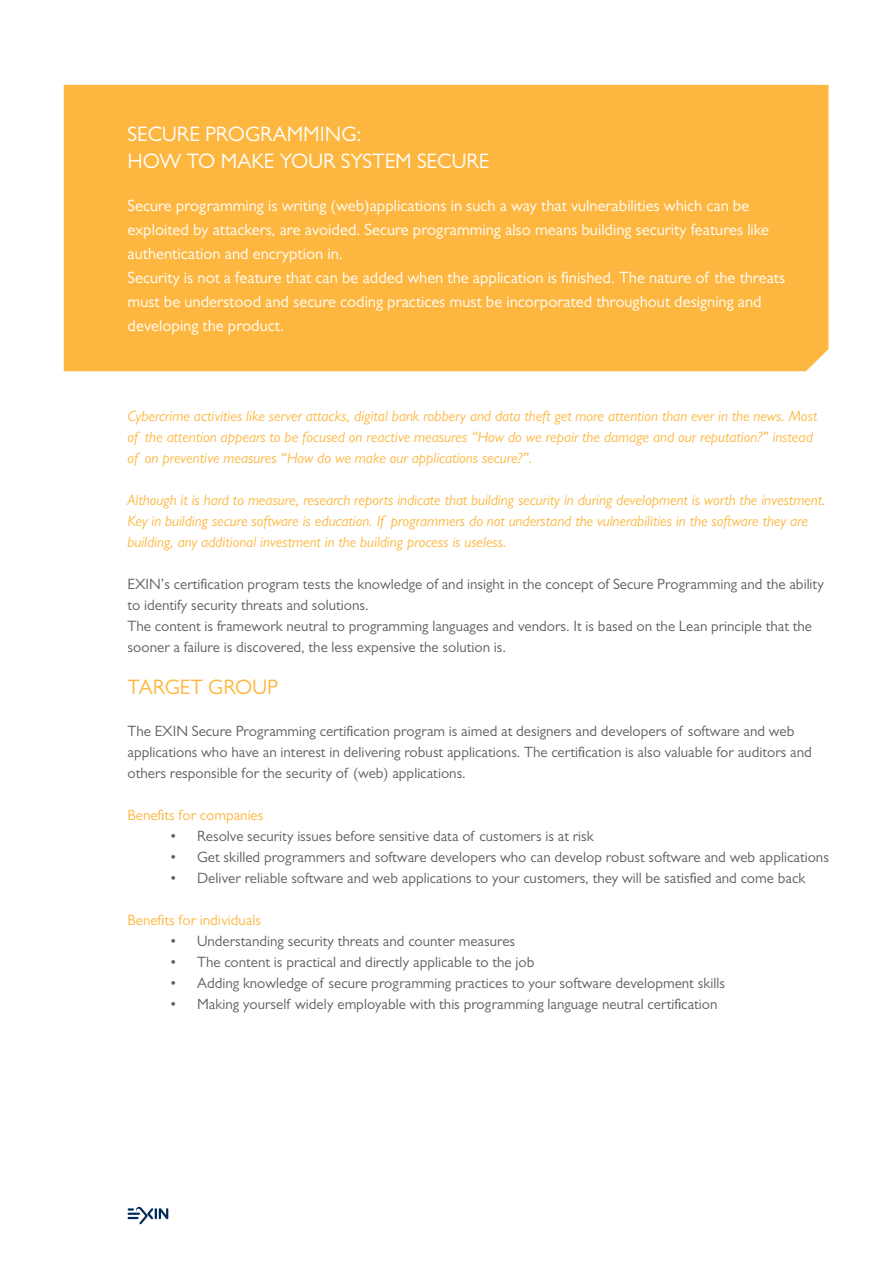
<style>
.page{position:relative;width:893px;height:1263px;background:#fff}
.page>*{position:absolute;margin:0;border:0;box-sizing:border-box;transform-origin:0 0}
.t1{font:21px/27px "Gill Sans MT Pro";color:#fff}
.t2{font:21px "Gill Sans MT Pro";color:#fdb740}
.t3{font:16.5px/24px "Gill Sans MT Pro";color:#fff}
.t4{font:15px/21px "Gill Sans MT Pro";color:#5f6060}
.t5{font:italic 15px/21px "Gill Sans MT Pro";color:#fdb740}
.t6{font:15px "Gill Sans MT Pro";color:#fdb740}
</style>
<div class="page">
<svg style="left:128px;top:1207px;width:40px;height:17px"></svg>
<div style="left:64px;top:85px;width:764px;height:286px;background:#fdb740"></div>
<h1 class="t1" style="left:128px;top:120px;width:363px">SECURE PROGRAMMING:<br>HOW TO MAKE YOUR SYSTEM SECURE</h1>
<p class="t3" style="left:128px;top:193px;width:659px">Secure programming is writing (web)applications in such a way that vulnerabilities which can be exploited by attackers, are avoided. Secure programming also means building security features like authentication and encryption in.<br>Security is not a feature that can be added when the application is finished. The nature of the threats must be understood and secure coding practices must be incorporated throughout designing and developing the product.</p>
<p class="t5" style="left:128px;top:405px;width:691px">Cybercrime activities like server attacks, digital bank robbery and data theft get more attention than ever in the news. Most of the attention appears to be focused on reactive measures “How do we repair the damage and our reputation?” instead of on preventive measures “How do we make our applications secure?”.</p>
<p class="t5" style="left:128px;top:489px;width:700px">Although it is hard to measure, research reports indicate that building security in during development is worth the investment.<br>Key in building secure software is education. If programmers do not understand the vulnerabilities in the software they are building, any additional investment in the building process is useless.</p>
<p class="t4" style="left:128px;top:573px;width:698px">EXIN’s certification program tests the knowledge of and insight in the concept of Secure Programming and the ability to identify security threats and solutions.<br>The content is framework neutral to programming languages and vendors. It is based on the Lean principle that the sooner a failure is discovered, the less expensive the solution is.</p>
<h1 class="t2" style="left:128px;top:674px;width:152px">TARGET GROUP</h1>
<p class="t4" style="left:128px;top:720px;width:686px">The EXIN Secure Programming certification program is aimed at designers and developers of software and web applications who have an interest in delivering robust applications. The certification is also valuable for auditors and others responsible for the security of (web) applications.</p>
<p class="t6" style="left:128px;top:806px;width:137px">Benefits for companies</p>
<p class="t4" style="left:170px;top:825px;width:425px">• Resolve security issues before sensitive data of customers is at risk</p>
<p class="t4" style="left:170px;top:846px;width:660px">• Get skilled programmers and software developers who can develop robust software and web applications</p>
<p class="t4" style="left:170px;top:867px;width:637px">• Deliver reliable software and web applications to your customers, they will be satisfied and come back</p>
<p class="t6" style="left:128px;top:911px;width:135px">Benefits for individuals</p>
<p class="t4" style="left:170px;top:930px;width:347px">• Understanding security threats and counter measures</p>
<p class="t4" style="left:170px;top:951px;width:366px">• The content is practical and directly applicable to the job</p>
<p class="t4" style="left:170px;top:972px;width:556px">• Adding knowledge of secure programming practices to your software development skills</p>
<p class="t4" style="left:170px;top:993px;width:549px">• Making yourself widely employable with this programming language neutral certification</p>
</div>
